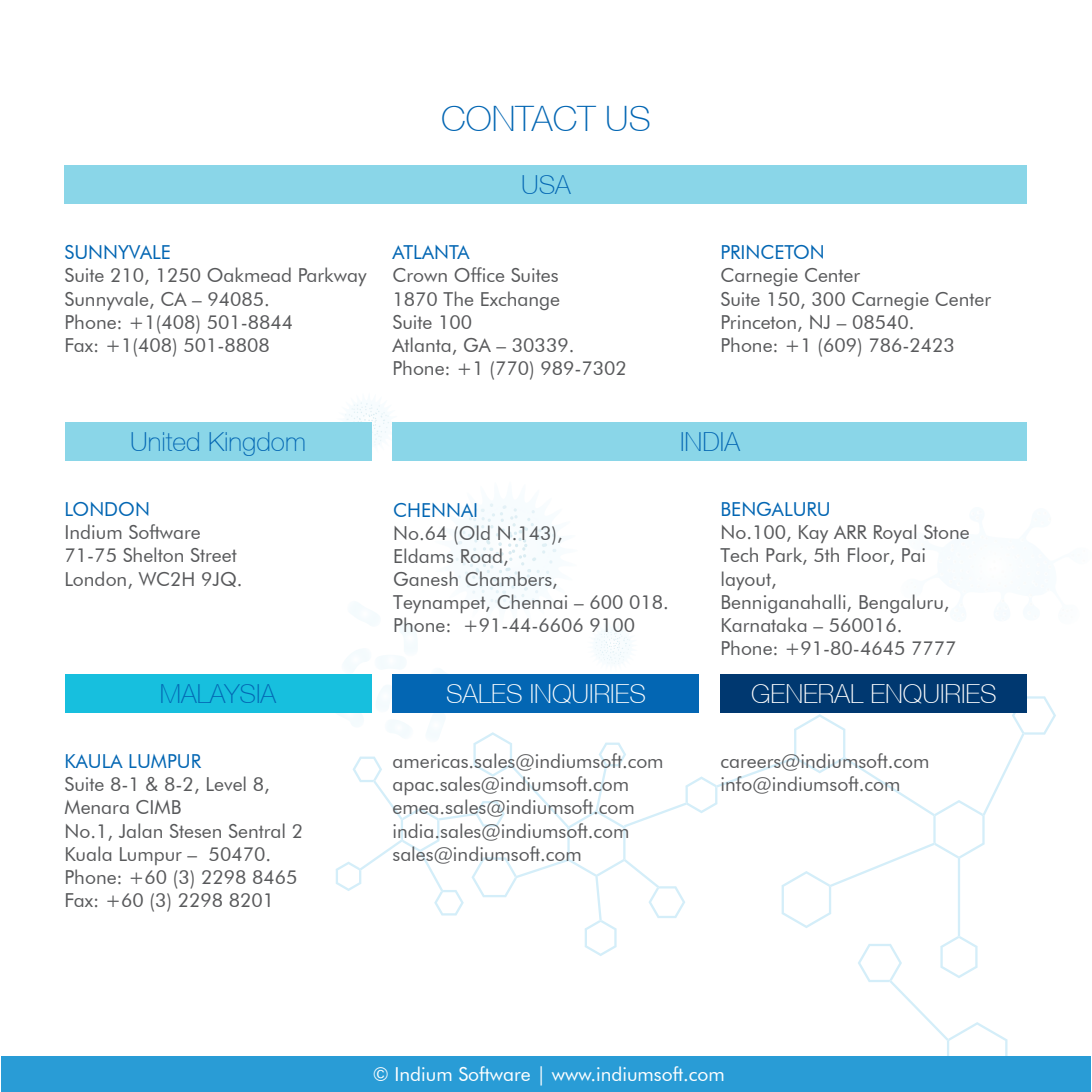
<style>
.page{position:relative;width:1092px;height:1092px;background:#fff}
.page>*{position:absolute;margin:0;border:0;box-sizing:border-box;transform-origin:0 0}
.t1{font:100 35px "Helvetica Neue CE";color:#0366b3}
.t2{font:100 26.25px "Helvetica Neue CE";color:#fff}
.t3{font:100 26.25px "Helvetica Neue CE";color:#0366b3}
.t4{font:19.25px/23.1px "Futura BT";color:#58595b}
.t5{font:19.25px "Futura BT";color:#0366b3}
.t6{font:19.25px "Futura BT";color:#fff}
</style>
<div class="page">
<svg style="left:336px;top:696px;width:719px;height:360px"></svg>
<svg style="left:454px;top:503px;width:103px;height:100px"></svg>
<svg style="left:345px;top:402px;width:44px;height:43px"></svg>
<svg style="left:594px;top:628px;width:36px;height:36px"></svg>
<div style="left:64px;top:165px;width:963px;height:39px;background:#8ad6e8"></div>
<div style="left:64px;top:422px;width:307px;height:38px;background:#8ad6e8"></div>
<div style="left:64px;top:674px;width:307px;height:38px;background:#17bfde"></div>
<div style="left:392px;top:674px;width:307px;height:38px;background:#0366b3"></div>
<div style="left:720px;top:674px;width:307px;height:38px;background:#003870"></div>
<div style="left:392px;top:422px;width:635px;height:38px;background:#8ad6e8"></div>
<div style="left:1px;top:1056px;width:1089px;height:35px;background:#299cd6"></div>
<h1 class="t1" style="left:441px;top:98px;width:211px">CONTACT US</h1>
<p class="t5" style="left:64px;top:241px;width:108px">SUNNYVALE</p>
<p class="t4" style="left:64px;top:264px;width:303px">Suite 210, 1250 Oakmead Parkway<br>Sunnyvale, CA – 94085.<br>Phone: +1(408) 501-8844<br>Fax: +1(408) 501-8808</p>
<h2 class="t3" style="left:130px;top:426px;width:177px">United Kingdom</h2>
<p class="t5" style="left:64px;top:497px;width:87px">LONDON</p>
<p class="t4" style="left:64px;top:520px;width:179px">Indium Software<br>71-75 Shelton Street<br>London, WC2H 9JQ.</p>
<h2 class="t3" style="left:521px;top:169px;width:51px">USA</h2>
<p class="t5" style="left:392px;top:241px;width:78px">ATLANTA</p>
<p class="t4" style="left:392px;top:264px;width:236px">Crown Office Suites<br>1870 The Exchange<br>Suite 100<br>Atlanta, GA – 30339.<br>Phone: +1 (770) 989-7302</p>
<p class="t5" style="left:720px;top:241px;width:106px">PRINCETON</p>
<p class="t4" style="left:720px;top:264px;width:272px">Carnegie Center<br>Suite 150, 300 Carnegie Center<br>Princeton, NJ – 08540.<br>Phone: +1 (609) 786-2423</p>
<h2 class="t3" style="left:680px;top:426px;width:61px">INDIA</h2>
<p class="t5" style="left:393px;top:498px;width:86px">CHENNAI</p>
<p class="t4" style="left:393px;top:521px;width:277px">No.64 (Old N.143),<br>Eldams Road,<br>Ganesh Chambers,<br>Teynampet, Chennai – 600 018.<br>Phone: +91-44-6606 9100</p>
<p class="t5" style="left:720px;top:497px;width:112px">BENGALURU</p>
<p class="t4" style="left:720px;top:520px;width:251px">No.100, Kay ARR Royal Stone<br>Tech Park, 5th Floor, Pai layout,<br>Benniganahalli, Bengaluru,<br>Karnataka – 560016.<br>Phone: +91-80-4645 7777</p>
<h2 class="t3" style="left:160px;top:678px;width:118px">MALAYSIA</h2>
<h2 class="t2" style="left:446px;top:678px;width:201px">SALES INQUIRIES</h2>
<h2 class="t2" style="left:751px;top:678px;width:247px">GENERAL ENQUIRIES</h2>
<p class="t5" style="left:64px;top:749px;width:138px">KAULA LUMPUR</p>
<p class="t4" style="left:64px;top:772px;width:240px">Suite 8-1 &amp; 8-2, Level 8,<br>Menara CIMB<br>No.1, Jalan Stesen Sentral 2<br>Kuala Lumpur – 50470.<br>Phone: +60 (3) 2298 8465<br>Fax: +60 (3) 2298 8201</p>
<p class="t4" style="left:392px;top:749px;width:272px">americas.sales@indiumsoft.com apac.sales@indiumsoft.com emea.sales@indiumsoft.com india.sales@indiumsoft.com sales@indiumsoft.com</p>
<p class="t4" style="left:720px;top:749px;width:210px">careers@indiumsoft.com info@indiumsoft.com</p>
<p class="t6" style="left:373px;top:1062px;width:353px">© Indium Software | www.indiumsoft.com</p>
</div>
